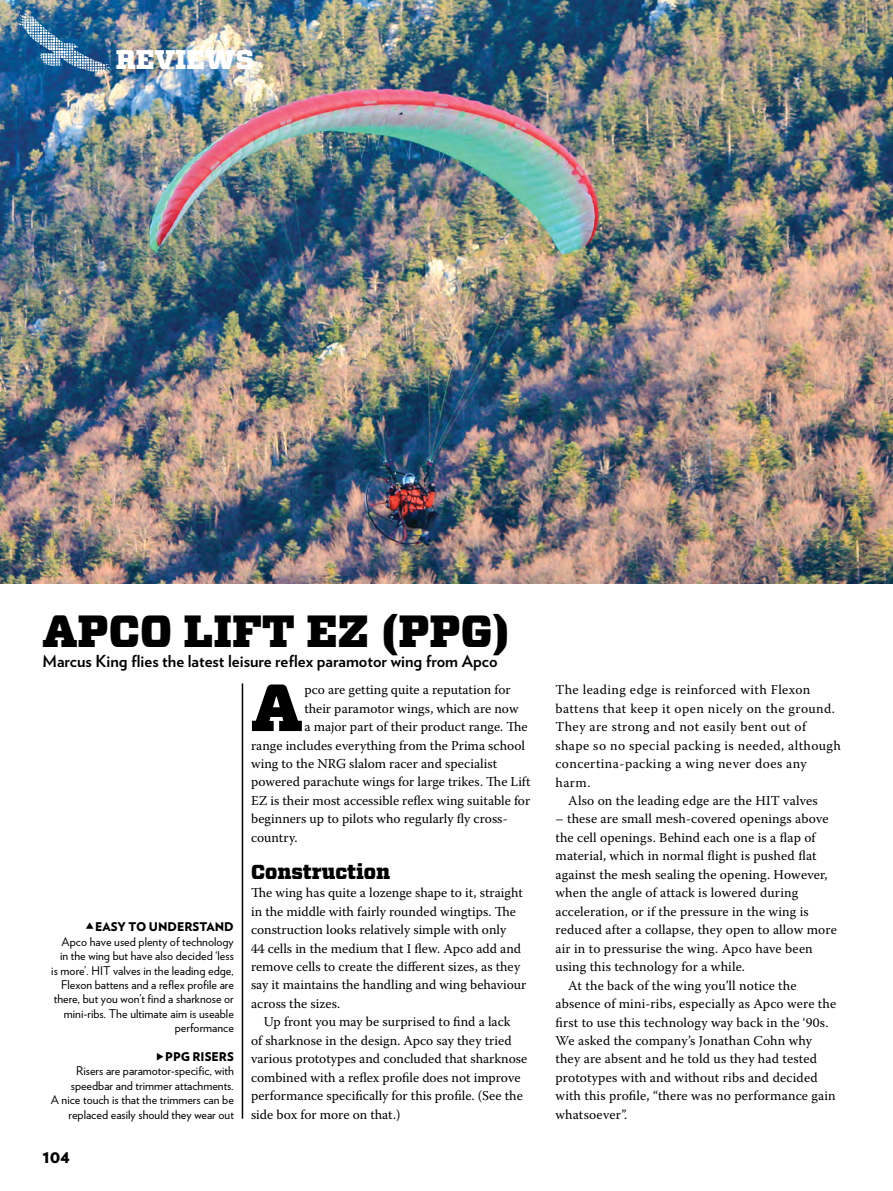
<style>
.page{position:relative;width:893px;height:1191px;background:#fff}
.page>*{position:absolute;margin:0;border:0;box-sizing:border-box;transform-origin:0 0}
.t1{font:900 66.15px "Vitesse";color:#000}
.t2{font:900 45px "Vitesse";color:#000}
.t3{font:900 27px "Vitesse";color:#fff}
.t4{font:900 20.25px "Vitesse";color:#000}
.t5{font:900 18px "Verlag";color:#000}
.t6{font:700 16.5px "Verlag";color:#000}
.t7{font:13.5px/18.5px "Warnock Pro";letter-spacing:.005em;color:#000}
.t8{font:13.5px "Warnock Pro";letter-spacing:.03em;color:#000}
.t9{font:12px/14.4px "Verlag";color:#000;text-align:right}
.t10{font:900 12px "Verlag";color:#000}
</style>
<div class="page">
<img style="left:0;top:0;width:893px;height:583px">
<img style="left:17px;top:13px;width:93px;height:64px">
<hr style="left:242px;top:683px;width:1px;height:435px;background:#000">
<h3 class="t3" style="left:116px;top:42px;width:140px">REVIEWS</h3>
<h2 class="t2" style="left:43px;top:601px;width:469px">APCO LIFT EZ (PPG)</h2>
<p class="t6" style="left:43px;top:648px;width:457px">Marcus King flies the latest leisure reflex paramotor wing from Apco</p>
<p class="t10" style="left:95px;top:917px;width:140px">EASY TO UNDERSTAND</p>
<p class="t9" style="left:51px;top:933px;width:184px">Apco have used plenty of technology in the wing but have also decided ‘less is more’. HIT valves in the leading edge, Flexon battens and a reflex profile are there, but you won’t find a sharknose or mini-ribs. The ultimate aim is useable performance</p>
<p class="t10" style="left:165px;top:1046px;width:70px">PPG RISERS</p>
<p class="t9" style="left:51px;top:1063px;width:185px">Risers are paramotor-specific, with speedbar and trimmer attachments.<br>A nice touch is that the trimmers can be replaced easily should they wear out</p>
<h3 class="t5" style="left:43px;top:1141px;width:29px">104</h3>
<h1 class="t1" style="left:251px;top:663px;width:53px">A</h1>
<p class="t7" style="left:304px;top:680px;width:208px">pco are getting quite a reputation for</p>
<p class="t7" style="left:304px;top:698px;width:216px">their paramotor wings, which are now</p>
<p class="t7" style="left:304px;top:717px;width:225px">a major part of their product range. The</p>
<p class="t7" style="left:251px;top:735px;width:275px">range includes everything from the Prima school</p>
<p class="t7" style="left:251px;top:754px;width:248px">wing to the NRG slalom racer and specialist</p>
<p class="t7" style="left:251px;top:772px;width:281px">powered parachute wings for large trikes. The Lift</p>
<p class="t7" style="left:251px;top:791px;width:281px">EZ is their most accessible reflex wing suitable for</p>
<p class="t7" style="left:251px;top:809px;width:258px">beginners up to pilots who regularly fly cross-</p>
<p class="t7" style="left:251px;top:828px;width:48px">country.</p>
<h3 class="t4" style="left:251px;top:858px;width:141px">Construction</h3>
<p class="t7" style="left:251px;top:883px;width:277px">The wing has quite a lozenge shape to it, straight in the middle with fairly rounded wingtips. The construction looks relatively simple with only<br>44 cells in the medium that I flew. Apco add and remove cells to create the different sizes, as they say it maintains the handling and wing behaviour across the sizes.</p>
<p class="t7" style="left:251px;top:1012px;width:278px;text-indent:13px">Up front you may be surprised to find a lack<br>of sharknose in the design. Apco say they tried various prototypes and concluded that sharknose combined with a reflex profile does not improve performance specifically for this profile. (See the side box for more on that.)</p>
<p class="t8" style="left:555px;top:681px;width:256px">The leading edge is reinforced with Flexon</p>
<p class="t8" style="left:555px;top:700px;width:281px">battens that keep it open nicely on the ground.</p>
<p class="t8" style="left:555px;top:718px;width:252px">They are strong and not easily bent out of</p>
<p class="t8" style="left:555px;top:737px;width:287px">shape so no special packing is needed, although</p>
<p class="t8" style="left:555px;top:755px;width:253px">concertina-packing a wing never does any</p>
<p class="t7" style="left:555px;top:772px;width:36px">harm.</p>
<p class="t7" style="left:568px;top:791px;width:251px">Also on the leading edge are the HIT valves</p>
<p class="t7" style="left:555px;top:809px;width:275px">– these are small mesh-covered openings above</p>
<p class="t7" style="left:555px;top:828px;width:262px">the cell openings. Behind each one is a flap of</p>
<p class="t7" style="left:555px;top:846px;width:263px">material, which in normal flight is pushed flat</p>
<p class="t7" style="left:555px;top:865px;width:274px">against the mesh sealing the opening. However,</p>
<p class="t7" style="left:555px;top:883px;width:244px">when the angle of attack is lowered during</p>
<p class="t7" style="left:555px;top:902px;width:255px">acceleration, or if the pressure in the wing is</p>
<p class="t7" style="left:555px;top:920px;width:283px">reduced after a collapse, they open to allow more</p>
<p class="t7" style="left:555px;top:938px;width:259px">air in to pressurise the wing. Apco have been</p>
<p class="t7" style="left:555px;top:957px;width:191px">using this technology for a while.</p>
<p class="t7" style="left:568px;top:975px;width:230px">At the back of the wing you’ll notice the</p>
<p class="t7" style="left:555px;top:994px;width:282px">absence of mini-ribs, especially as Apco were the</p>
<p class="t7" style="left:555px;top:1012px;width:274px">first to use this technology way back in the ‘90s.</p>
<p class="t7" style="left:555px;top:1031px;width:258px">We asked the company’s Jonathan Cohn why</p>
<p class="t7" style="left:555px;top:1049px;width:263px">they are absent and he told us they had tested</p>
<p class="t7" style="left:555px;top:1068px;width:264px">prototypes with and without ribs and decided</p>
<p class="t7" style="left:555px;top:1086px;width:282px">with this profile, “there was no performance gain</p>
<p class="t7" style="left:555px;top:1105px;width:73px">whatsoever”.</p>
</div>
